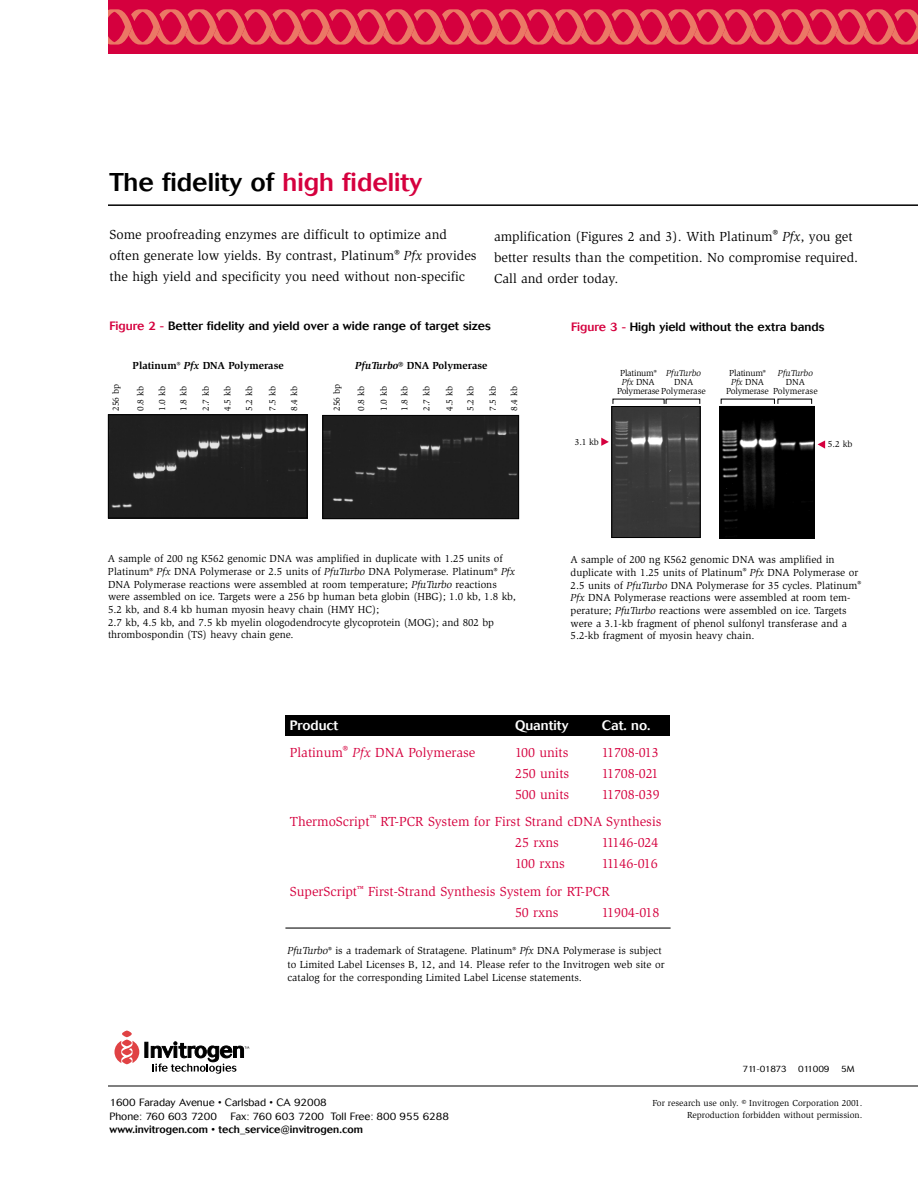
<style>
.page{position:relative;width:918px;height:1188px;background:#fff}
.page>*{position:absolute;margin:0;border:0;box-sizing:border-box;transform-origin:0 0}
.t1{font:500 25.5px "Cosmos";color:#000}
.t2{font:13.5px/21px "Slimbach";color:#000}
.t3{font:13.5px/27px "Slimbach";color:#d5003e;text-align:right}
.t4{font:500 13.5px "Cosmos";color:#fff}
.t5{font:13.5px "Slimbach";letter-spacing:-.02em;color:#d5003e}
.t6{font:13.5px "Slimbach";letter-spacing:-.025em;color:#d5003e}
.t7{font:500 12px "Cosmos";color:#000}
.t8{font:10.5px/12.6px "Slimbach";color:#000}
.t9{font:300 10.5px/13.5px "Cosmos";color:#000}
.t10{font:700 10.5px "Slimbach";color:#000}
.t11{font:500 10.5px "Cosmos";color:#000}
.t12{font:9px/12px "Slimbach";color:#000;text-align:right}
.t13{font:9px/9px "Slimbach";letter-spacing:-.025em;color:#000;text-align:center}
.t14{font:italic 9px "Slimbach";color:#000}
.t15{font:300 9px "Cosmos";letter-spacing:-.03em;color:#000}
.s1{color:#d5003e}
.s2{font-style:italic}
.s3{font-style:normal}
</style>
<div class="page">
<div style="left:285px;top:716px;width:385px;height:20px;background:#000"></div>
<hr style="left:108px;top:204px;width:810px;height:2px;background:#000">
<hr style="left:108px;top:1086px;width:810px;height:1px;background:#000">
<div style="left:108px;top:0;width:810px;height:54px;background:#d5003e"></div>
<svg style="left:108px;top:9px;width:810px;height:36px"></svg>
<hr style="left:145px;top:1042px;width:3px;height:16px;background:#000">
<svg style="left:151px;top:1041px;width:98px;height:33px"></svg>
<svg style="left:114px;top:1030px;width:25px;height:34px"></svg>
<img style="left:613px;top:408px;width:86px;height:128px">
<div style="left:611px;top:406px;width:90px;height:132px;border:1px solid #000"></div>
<img style="left:721px;top:408px;width:92px;height:129px">
<div style="left:719px;top:406px;width:96px;height:133px;border:1px solid #000"></div>
<img style="left:110px;top:416px;width:195px;height:100px">
<div style="left:108px;top:414px;width:199px;height:104px;border:1px solid #000"></div>
<div style="left:324px;top:417px;width:193px;height:100px;background:#1f1f1f"></div>
<div style="left:322px;top:415px;width:197px;height:104px;border:1px solid #000"></div>
<svg style="left:601px;top:438px;width:8px;height:8px"></svg>
<svg style="left:612px;top:398px;width:200px;height:6px"></svg>
<svg style="left:818px;top:440px;width:7px;height:9px"></svg>
<hr style="left:285px;top:928px;width:386px;height:1px;background:#000">
<h1 class="t1" style="left:109px;top:173px;width:314px">The fidelity of <span class="s1">high fidelity</span></h1>
<p class="t2" style="left:109px;top:225px;width:369px">Some proofreading enzymes are difficult to optimize and often generate low yields. By contrast, Platinum<sup>®</sup> <span class="s2">Pfx</span> provides the high yield and specificity you need without non-specific</p>
<p class="t2" style="left:494px;top:226px;width:366px">amplification (Figures 2 and 3). With Platinum<sup>®</sup> <span class="s2">Pfx</span>, you get better results than the competition. No compromise required.<br>Call and order today.</p>
<p class="t7" style="left:109px;top:321px;width:383px"><span class="s1">Figure 2 -</span> Better fidelity and yield over a wide range of target sizes</p>
<p class="t10" style="left:133px;top:362px;width:153px">Platinum<sup>®</sup> <span class="s2">Pfx</span> DNA Polymerase</p>
<p class="t10" style="left:355px;top:361px;width:134px"><span class="s2">PfuTurbo</span>® DNA Polymerase</p>
<p class="t12" style="left:178px;top:411px;width:26px;rotate:-90deg">1.8 kb</p>
<p class="t12" style="left:289px;top:411px;width:26px;rotate:-90deg">8.4 kb</p>
<p class="t12" style="left:332px;top:411px;width:28px;rotate:-90deg">256 bp</p>
<p class="t12" style="left:356px;top:411px;width:26px;rotate:-90deg">0.8 kb</p>
<p class="t12" style="left:379px;top:411px;width:26px;rotate:-90deg">1.0 kb</p>
<p class="t12" style="left:399px;top:411px;width:26px;rotate:-90deg">1.8 kb</p>
<p class="t12" style="left:421px;top:411px;width:26px;rotate:-90deg">2.7 kb</p>
<p class="t12" style="left:444px;top:411px;width:26px;rotate:-90deg">4.5 kb</p>
<p class="t12" style="left:465px;top:411px;width:26px;rotate:-90deg">5.2 kb</p>
<p class="t12" style="left:487px;top:411px;width:26px;rotate:-90deg">7.5 kb</p>
<p class="t12" style="left:509px;top:411px;width:26px;rotate:-90deg">8.4 kb</p>
<p class="t12" style="left:111px;top:411px;width:28px;rotate:-90deg">256 bp</p>
<p class="t12" style="left:135px;top:411px;width:26px;rotate:-90deg">0.8 kb</p>
<p class="t12" style="left:157px;top:411px;width:26px;rotate:-90deg">1.0 kb</p>
<p class="t12" style="left:201px;top:411px;width:26px;rotate:-90deg">2.7 kb</p>
<p class="t12" style="left:222px;top:411px;width:26px;rotate:-90deg">4.5 kb</p>
<p class="t12" style="left:244px;top:411px;width:26px;rotate:-90deg">5.2 kb</p>
<p class="t12" style="left:267px;top:411px;width:26px;rotate:-90deg">7.5 kb</p>
<p class="t7" style="left:571px;top:322px;width:255px"><span class="s1">Figure 3 -</span> High yield without the extra bands</p>
<p class="t14" style="left:666px;top:369px;width:36px">PfuTurbo</p>
<p class="t12" style="left:674px;top:376px;width:21px">DNA</p>
<p class="t13" style="left:620px;top:369px;width:38px">Platinum<sup>®</sup></p>
<p class="t14" style="left:622px;top:378px;width:34px">Pfx <span class="s3">DNA</span></p>
<p class="t13" style="left:617px;top:387px;width:90px">Polymerase Polymerase</p>
<p class="t13" style="left:726px;top:369px;width:44px">Platinum<sup>®<br></sup><span class="s2">Pfx</span> DNA<br>Polymerase</p>
<p class="t14" style="left:778px;top:369px;width:36px">PfuTurbo</p>
<p class="t12" style="left:773px;top:378px;width:46px;line-height:9px;text-align:center">DNA<br>Polymerase</p>
<p class="t12" style="left:575px;top:436px;width:25px">3.1 kb</p>
<p class="t12" style="left:828px;top:439px;width:26px">5.2 kb</p>
<p class="t8" style="left:108px;top:553px;width:409px">A sample of 200 ng K562 genomic DNA was amplified in duplicate with 1.25 units of Platinum<sup>®</sup> <span class="s2">Pfx</span> DNA Polymerase or 2.5 units of <span class="s2">PfuTurbo</span> DNA Polymerase. Platinum<sup>®</sup> <span class="s2">Pfx </span>DNA Polymerase reactions were assembled at room temperature; <span class="s2">PfuTurbo</span> reactions were assembled on ice. Targets were a 256 bp human beta globin (HBG); 1.0 kb, 1.8 kb, 5.2 kb, and 8.4 kb human myosin heavy chain (HMY HC);<br>2.7 kb, 4.5 kb, and 7.5 kb myelin ologodendrocyte glycoprotein (MOG); and 802 bp thrombospondin (TS) heavy chain gene.</p>
<p class="t8" style="left:571px;top:554px;width:292px">A sample of 200 ng K562 genomic DNA was amplified in duplicate with 1.25 units of Platinum<sup>®</sup> <span class="s2">Pfx</span> DNA Polymerase or 2.5 units of <span class="s2">PfuTurbo</span> DNA Polymerase for 35 cycles. Platinum<sup>® </sup><span class="s2">Pfx</span> DNA Polymerase reactions were assembled at room tem&shy;perature; <span class="s2">PfuTurbo</span> reactions were assembled on ice. Targets were a 3.1-kb fragment of phenol sulfonyl transferase and a 5.2-kb fragment of myosin heavy chain.</p>
<p class="t4" style="left:290px;top:720px;width:50px">Product</p>
<p class="t4" style="left:515px;top:720px;width:55px">Quantity</p>
<p class="t4" style="left:602px;top:720px;width:50px">Cat. no.</p>
<p class="t3" style="left:290px;top:740px;width:187px">Platinum<sup>®</sup> <span class="s2">Pfx</span> DNA Polymerase</p>
<p class="t3" style="left:515px;top:740px;width:55px">100 units</p>
<p class="t5" style="left:602px;top:747px;width:58px">11708-013</p>
<p class="t3" style="left:515px;top:761px;width:56px">250 units</p>
<p class="t6" style="left:602px;top:768px;width:58px">11708-021</p>
<p class="t3" style="left:515px;top:782px;width:56px">500 units</p>
<p class="t3" style="left:290px;top:782px;width:373px">11708-039<br>ThermoScript<sup>™</sup> RT-PCR System for First Strand cDNA Synthesis</p>
<p class="t3" style="left:515px;top:830px;width:45px">25 rxns</p>
<p class="t3" style="left:602px;top:830px;width:58px">11146-024</p>
<p class="t3" style="left:515px;top:851px;width:51px">100 rxns</p>
<p class="t3" style="left:290px;top:850px;width:369px;line-height:28.5px;text-align:left;text-indent:312px">11146-016<br>SuperScript<sup>™</sup> First-Strand Synthesis System for RT-PCR</p>
<p class="t3" style="left:515px;top:900px;width:45px">50 rxns</p>
<p class="t3" style="left:602px;top:900px;width:59px">11904-018</p>
<p class="t8" style="left:287px;top:945px;width:379px;line-height:13.5px"><span class="s2">PfuTurbo</span><sup>®</sup> is a trademark of Stratagene. Platinum<sup>®</sup> <span class="s2">Pfx</span> DNA Polymerase is subject to Limited Label Licenses B, 12, and 14. Please refer to the Invitrogen web site or catalog for the corresponding Limited Label License statements.</p>
<p class="t15" style="left:742px;top:1066px;width:46px">711-01873</p>
<p class="t15" style="left:798px;top:1066px;width:33px">011009</p>
<p class="t15" style="left:841px;top:1066px;width:15px">5M</p>
<p class="t9" style="left:109px;top:1097px;width:219px">1600 Faraday Avenue • Carlsbad • CA 92008<br>Phone: 760 603 7200</p>
<p class="t9" style="left:230px;top:1111px;width:220px">Fax: 760 603 7200 Toll Free: 800 955 6288</p>
<p class="t11" style="left:109px;top:1126px;width:255px">www.invitrogen.com • tech_service@invitrogen.com</p>
<p class="t12" style="left:653px;top:1098px;width:211px">For research use only. © Invitrogen Corporation 2001.<br>Reproduction forbidden without permission.</p>
</div>
